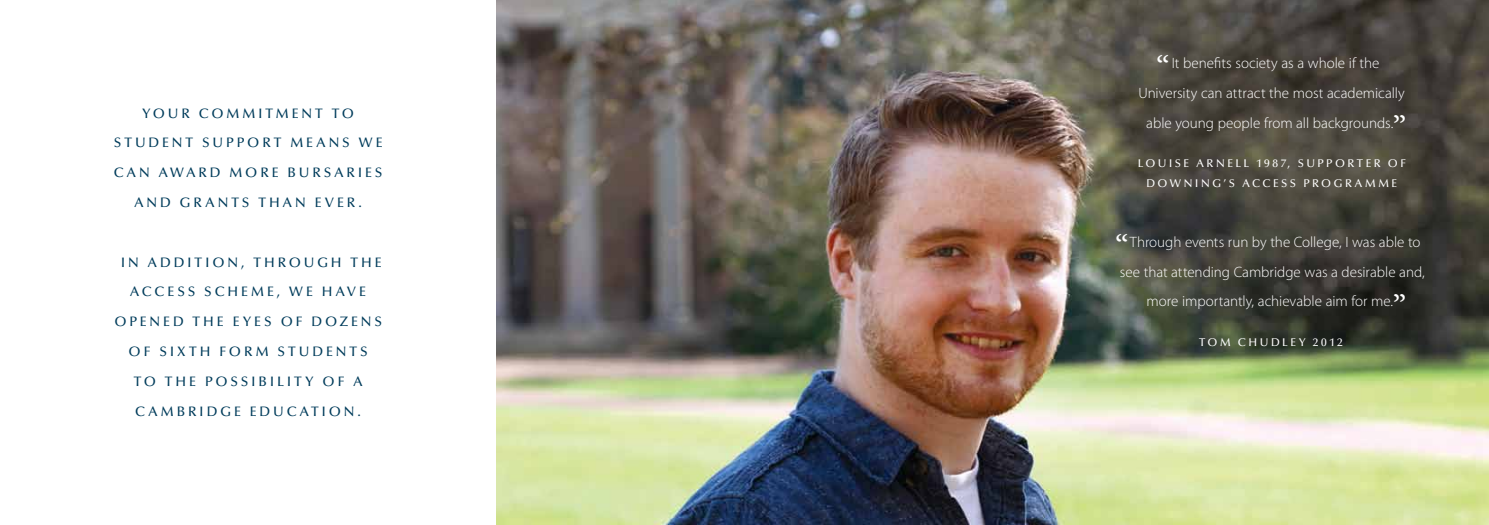
<style>
.page{position:relative;width:1489px;height:525px;background:#fff}
.page>*{position:absolute;margin:0;border:0;box-sizing:border-box;transform-origin:0 0}
.t1{font:33.75px "Minion Pro";color:#fff}
.t2{font:300 15px/29.8px "Myriad Pro";color:#fff;text-align:center}
.t3{font:500 13.75px/29.8px "Optima";letter-spacing:.21em;color:#013c5b;text-align:center}
.t4{font:500 11.25px/19.9px "Optima";letter-spacing:.22em;color:#fff;text-align:center}
</style>
<div class="page">
<img style="left:496px;top:0;width:992px;height:524px">
<p class="t3" style="left:114px;top:98px;width:270px">YOUR COMMITMENT TO<br>STUD ENT SUPPORT MEANS WE<br>C AN AWARD MORE BURSARIES<br>AND GRANTS THAN EVER.</p>
<p class="t3" style="left:130px;top:247px;width:253px;text-align:left;text-indent:-9px">I N ADD ITION, THROUGH THE<br>ACC</p>
<p class="t3" style="left:167px;top:277px;width:200px">ESS SC HEME, WE HAVE</p>
<p class="t3" style="left:114px;top:307px;width:269px">OPENED THE EYES OF DOZENS</p>
<p class="t3" style="left:129px;top:336px;width:240px">OF SIXTH FORM STUD ENTS</p>
<p class="t3" style="left:134px;top:366px;width:230px">TO THE POSSIBILITY OF A</p>
<p class="t3" style="left:135px;top:396px;width:227px">CAMBRID GE EDUC ATION.</p>
<h1 class="t1" style="left:1156px;top:46px;width:15px">“</h1>
<p class="t2" style="left:1138px;top:48px;width:268px">It benefits society as a whole if the<br>University can attract the most academically able young people from all backgrounds.</p>
<h1 class="t1" style="left:1392px;top:105px;width:15px">”</h1>
<p class="t4" style="left:1137px;top:154px;width:270px">LOUISE ARNELL 1987, SUPPORTER OF<br>DOWNING’S ACC ESS PROGRAMME</p>
<h1 class="t1" style="left:1114px;top:224px;width:15px">“</h1>
<p class="t2" style="left:1119px;top:227px;width:306px">Through events run by the College, I was able to see that attending Cambridge was a desirable and, more importantly, achievable aim for me.</p>
<h1 class="t1" style="left:1392px;top:284px;width:15px">”</h1>
<p class="t4" style="left:1199px;top:332px;width:12px">TOM</p>
<p class="t4" style="left:1237px;top:332px;width:53px">CHUDLEY</p>
<p class="t4" style="left:1312px;top:332px;width:31px">2012</p>
</div>
